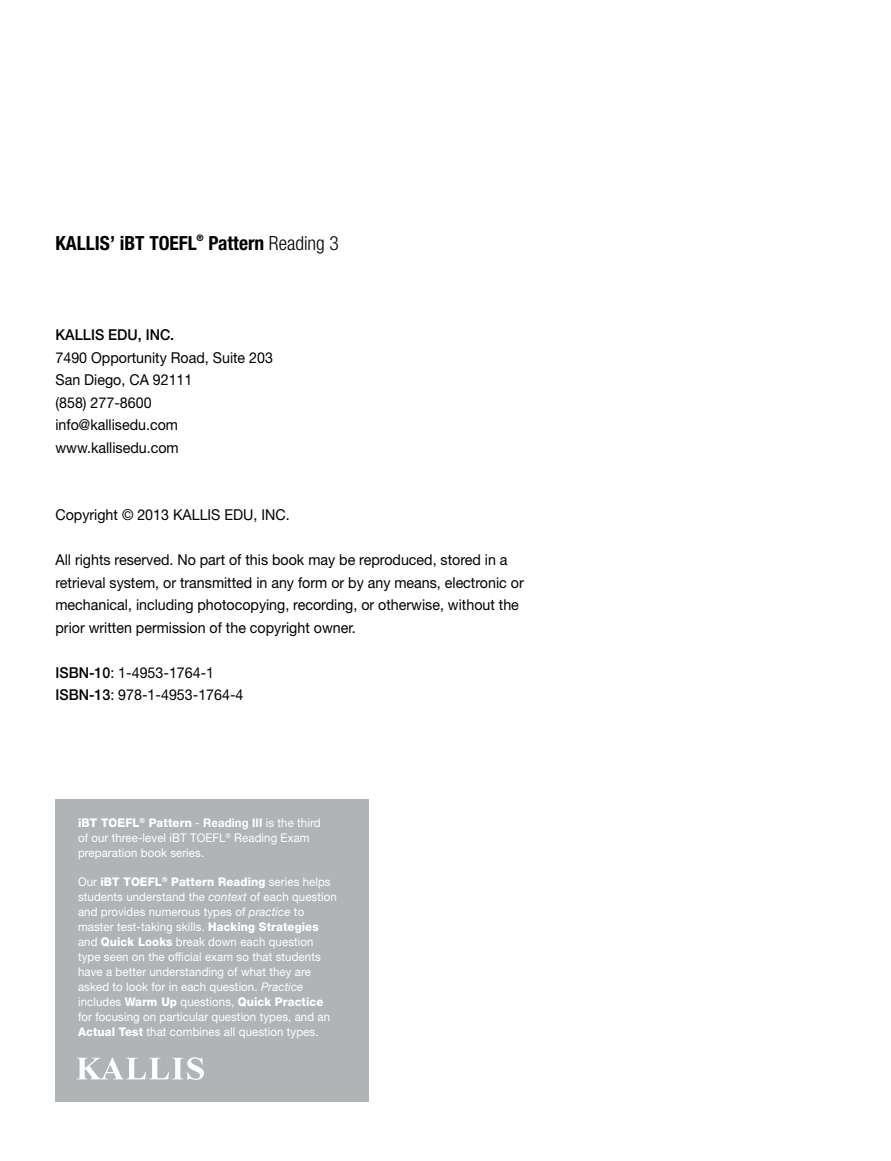
<style>
.page{position:relative;width:891px;height:1161px;background:#fff}
.page>*{position:absolute;margin:0;border:0;box-sizing:border-box;transform-origin:0 0}
.t1{font:700 condensed 19.5px "Helvetica Neue LT Std";color:#000}
.t2{font:300 condensed 19.5px "Helvetica Neue LT Std";color:#000}
.t3{font:15px/22.5px "Helvetica Neue LT Std";color:#000;scale:.95 1}
.t4{font:500 15px "Helvetica Neue LT Std";color:#000;scale:.95 1}
.t5{font:12px/15px "Helvetica Neue LT Std";letter-spacing:.01em;color:#fff;scale:.95 1}
.t6{font:700 condensed 9px "Helvetica Neue LT Std";color:#000}
.s1{font-weight:700}
.s2{font-weight:500}
.s3{font-weight:800}
.s4{font-style:italic}
</style>
<div class="page">
<div style="left:56px;top:799px;width:313px;height:303px;background:#b1b4b6"></div>
<svg style="left:77px;top:1057px;width:127px;height:23px"></svg>
<h1 class="t1" style="left:56px;top:231px;width:143px">KALLIS’ iBT TOEFL</h1>
<p class="t6" style="left:197px;top:233px;width:9px">®</p>
<h1 class="t2" style="left:208px;top:232px;width:132px"><span class="s1">Pattern</span> Reading 3</h1>
<p class="t4" style="left:56px;top:326px;width:127px">KALLIS EDU, INC.</p>
<p class="t3" style="left:56px;top:346px;width:230px">7490 Opportunity Road, Suite 203<br>San Diego, CA 92111<br>(858) 277-8600 info@kallisedu.com www.kallisedu.com</p>
<p class="t3" style="left:56px;top:503px;width:248px">Copyright © 2013 KALLIS EDU, INC.</p>
<p class="t3" style="left:56px;top:548px;width:494px">All rights reserved. No part of this book may be reproduced, stored in a retrieval system, or transmitted in any form or by any means, electronic or mechanical, including photocopying, recording, or otherwise, without the prior written permission of the copyright owner.</p>
<p class="t3" style="left:56px;top:661px;width:199px"><span class="s2">ISBN-10</span>: 1-4953-1764-1<br><span class="s2">ISBN-13</span>: 978-1-4953-1764-4</p>
<p class="t5" style="left:78px;top:815px;width:257px"><span class="s3">iBT TOEFL</span><sup>®</sup> <span class="s3">Pattern</span> - <span class="s1">Reading III</span> is the third of our three-level iBT TOEFL<sup>®</sup> Reading Exam preparation book series.</p>
<p class="t5" style="left:78px;top:874px;width:274px">Our <span class="s3">iBT TOEFL</span><sup>®</sup> <span class="s3">Pattern Reading</span> series helps students understand the <span class="s4">context</span> of each question and provides numerous types of <span class="s4">practice</span> to master test-taking skills. <span class="s3">Hacking Strategies </span>and <span class="s3">Quick Looks</span> break down each question type seen on the official exam so that students have a better understanding of what they are asked to look for in each question. <span class="s4">Practice </span>includes <span class="s3">Warm Up</span> questions, <span class="s3">Quick Practice </span>for focusing on particular question types, and an <span class="s3">Actual Test</span> that combines all question types.</p>
</div>
